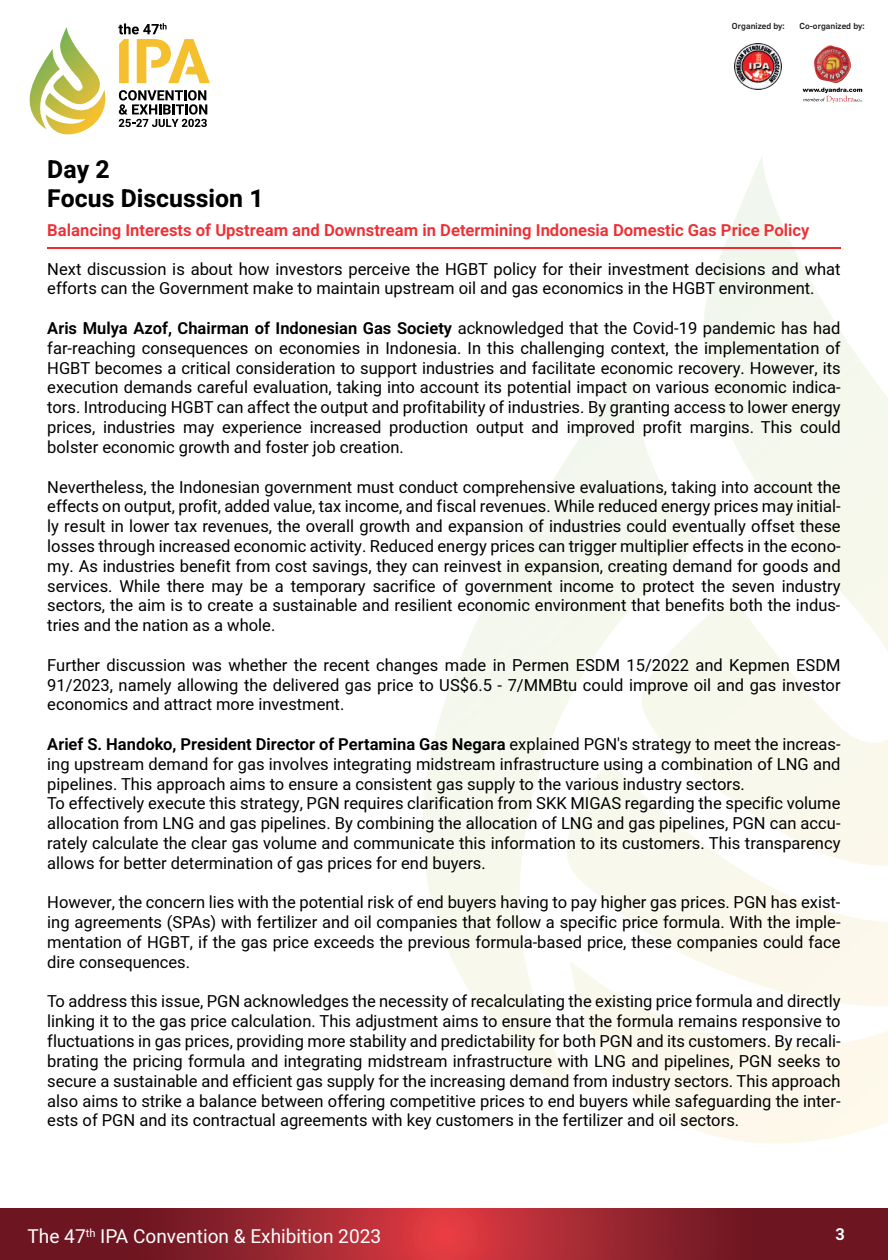
<style>
.page{position:relative;width:888px;height:1260px;background:#fff}
.page>*{position:absolute;margin:0;border:0;box-sizing:border-box;transform-origin:0 0}
.t1{font:700 24.75px "Heebo";color:#000001}
.t2{font:19.05px "Heebo";color:#fff}
.t3{font:600 16.65px "Heebo";color:#ee3035}
.t4{font:16.5px/19.8px "Heebo";color:#000001;text-align:justify}
.t5{font:600 16.5px "Heebo";color:#fff}
.t6{font:500 8.55px "Flama";color:#231f20}
.s1{font-weight:600}
</style>
<div class="page">
<svg style="left:423px;top:157px;width:465px;height:987px"></svg>
<svg style="left:29px;top:27px;width:77px;height:108px"></svg>
<svg style="left:0;top:1208px;width:888px;height:52px;background:#92222c"></svg>
<svg style="left:119px;top:90px;width:88px;height:37px"></svg>
<svg style="left:118px;top:23px;width:92px;height:60px"></svg>
<hr style="left:47px;top:247px;width:793px;height:2px;background:#ee2e2c">
<img style="left:735px;top:43px;width:46px;height:46px">
<img style="left:802px;top:45px;width:60px;height:58px">
<h1 class="t1" style="left:47px;top:152px;width:64px">Day 2</h1>
<p class="t6" style="left:732px;top:20px;width:54px">Organized by:</p>
<p class="t6" style="left:799px;top:20px;width:67px">Co-organized by:</p>
<h1 class="t1" style="left:47px;top:181px;width:218px">Focus Discussion 1</h1>
<p class="t3" style="left:47px;top:218px;width:764px">Balancing Interests of Upstream and Downstream in Determining Indonesia Domestic Gas Price Policy</p>
<p class="t4" style="left:47px;top:259px;width:794px">Next discussion is about how investors perceive the HGBT policy for their investment decisions and what efforts can the Government make to maintain upstream oil and gas economics in the HGBT environment.</p>
<p class="t4" style="left:47px;top:318px;width:795px"><span class="s1">Aris Mulya Azof, Chairman of Indonesian Gas Society</span> acknowledged that the Covid-19 pandemic has had far-reaching consequences on economies in Indonesia. In this challenging context, the implementation of HGBT becomes a critical consideration to support industries and facilitate economic recovery. However, its execution demands careful evaluation, taking into account its potential impact on various economic indica&shy;tors. Introducing HGBT can affect the output and profitability of industries. By granting access to lower energy prices, industries may experience increased production output and improved profit margins. This could bolster economic growth and foster job creation.</p>
<p class="t4" style="left:47px;top:477px;width:795px">Nevertheless, the Indonesian government must conduct comprehensive evaluations, taking into account the effects on output, profit, added value, tax income, and fiscal revenues. While reduced energy prices may initial&shy;ly result in lower tax revenues, the overall growth and expansion of industries could eventually offset these losses through increased economic activity. Reduced energy prices can trigger multiplier effects in the econo&shy;my. As industries benefit from cost savings, they can reinvest in expansion, creating demand for goods and services. While there may be a temporary sacrifice of government income to protect the seven industry sectors, the aim is to create a sustainable and resilient economic environment that benefits both the indus&shy;tries and the nation as a whole.</p>
<p class="t4" style="left:47px;top:655px;width:795px">Further discussion was whether the recent changes made in Permen ESDM 15/2022 and Kepmen ESDM 91/2023, namely allowing the delivered gas price to US$6.5 - 7/MMBtu could improve oil and gas investor economics and attract more investment.</p>
<p class="t4" style="left:47px;top:734px;width:795px;text-align:left"><span class="s1">Arief S. Handoko, President Director of Pertamina Gas Negara</span> explained PGN's strategy to meet the increas&shy;ing upstream demand for gas involves integrating midstream infrastructure using a combination of LNG and pipelines. This approach aims to ensure a consistent gas supply to the various industry sectors.<br>To effectively execute this strategy, PGN requires clarification from SKK MIGAS regarding the specific volume allocation from LNG and gas pipelines. By combining the allocation of LNG and gas pipelines, PGN can accu&shy;rately calculate the clear gas volume and communicate this information to its customers. This transparency allows for better determination of gas prices for end buyers.</p>
<p class="t4" style="left:47px;top:892px;width:795px">However, the concern lies with the potential risk of end buyers having to pay higher gas prices. PGN has exist&shy;ing agreements (SPAs) with fertilizer and oil companies that follow a specific price formula. With the imple&shy;mentation of HGBT, if the gas price exceeds the previous formula-based price, these companies could face dire consequences.</p>
<p class="t4" style="left:47px;top:991px;width:795px">To address this issue, PGN acknowledges the necessity of recalculating the existing price formula and directly linking it to the gas price calculation. This adjustment aims to ensure that the formula remains responsive to fluctuations in gas prices, providing more stability and predictability for both PGN and its customers. By recali&shy;brating the pricing formula and integrating midstream infrastructure with LNG and pipelines, PGN seeks to secure a sustainable and efficient gas supply for the increasing demand from industry sectors. This approach also aims to strike a balance between offering competitive prices to end buyers while safeguarding the inter&shy;ests of PGN and its contractual agreements with key customers in the fertilizer and oil sectors.</p>
<p class="t2" style="left:28px;top:1223px;width:355px">The 47<sup>th</sup> IPA Convention &amp; Exhibition 2023</p>
<p class="t5" style="left:835px;top:1222px;width:11px">3</p>
</div>
